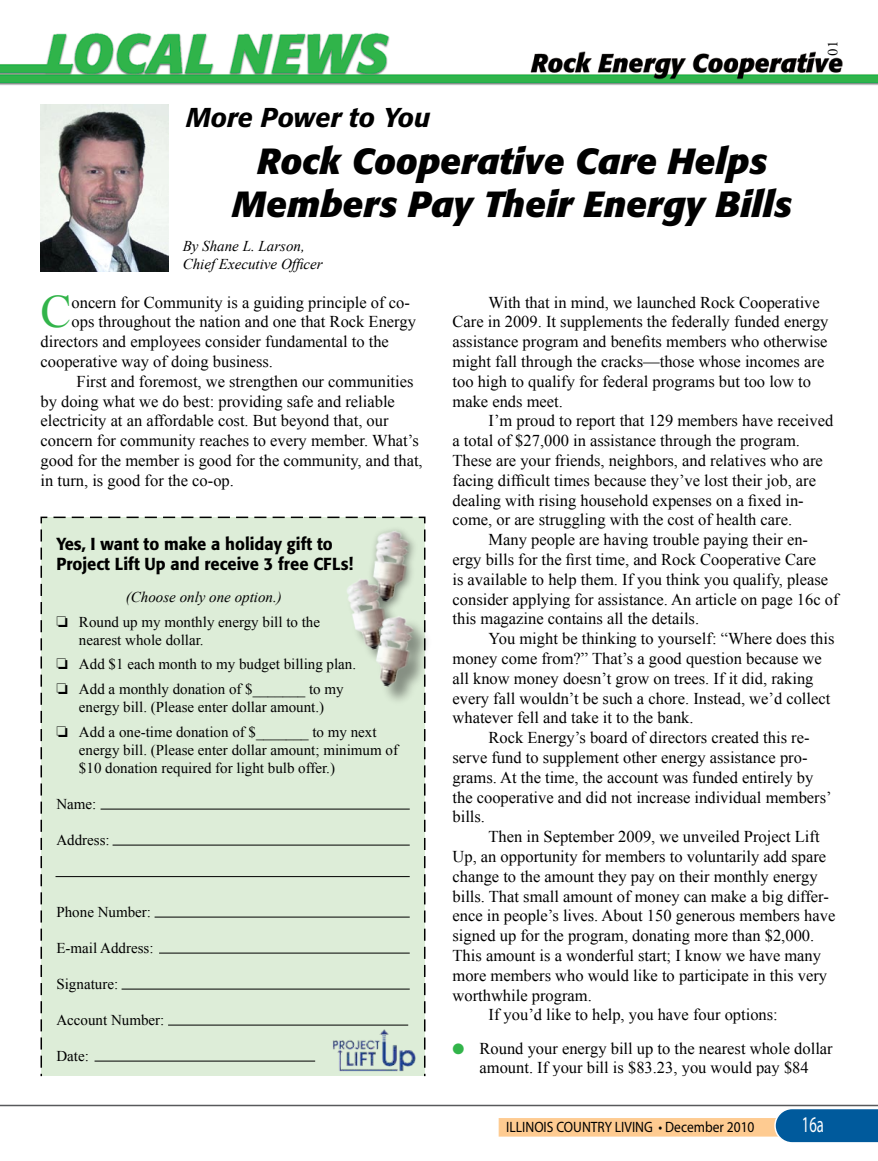
<style>
.page{position:relative;width:878px;height:1161px;background:#fff}
.page>*{position:absolute;margin:0;border:0;box-sizing:border-box;transform-origin:0 0}
.t1{font:46.35px "Times New Roman";color:#32b44a}
.t2{font:italic 700 36px/43.2px "Formata";color:#000;text-align:center}
.t3{font:italic 500 27px "Formata";color:#000}
.t4{font:22.5px "Myriad Pro";color:#fff;scale:.65 1}
.t5{font:500 17.25px/20.7px "Formata";color:#000;scale:.95 1}
.t6{font:16.5px/19.8px "Times New Roman";color:#000}
.t7{font:15px/18px "Times New Roman";color:#000}
.t8{font:italic 15px/18px "Times New Roman";color:#000}
.t9{font:15px "Myriad Pro";color:#000;scale:.9 1}
.t10{font:15px "Adobe Garamond Pro";color:#000}
.s1{font-style:inherit}
.s2{color:#32b44a}
</style>
<div class="page">
<svg style="left:498px;top:1109px;width:380px;height:34px"></svg>
<hr style="left:0;top:1105px;width:878px;height:1px;background:#58595b">
<div style="left:40px;top:516px;width:386px;height:560px;background:#ddedd8"></div>
<img style="left:0;top:33px;width:878px;height:76px">
<img style="left:41px;top:104px;width:127px;height:168px">
<div style="left:366px;top:524px;width:53px;height:88px;background:#000;opacity:.5"></div>
<img style="left:368px;top:528px;width:43px;height:76px">
<img style="left:330px;top:1027px;width:87px;height:46px">
<div style="left:346px;top:577px;width:56px;height:89px;background:#000;opacity:.4"></div>
<img style="left:344px;top:575px;width:47px;height:77px">
<div style="left:376px;top:616px;width:57px;height:91px;background:#000;opacity:.4"></div>
<img style="left:369px;top:613px;width:47px;height:76px">
<hr style="left:100px;top:809px;width:310px;height:1px;background:#000">
<hr style="left:112px;top:845px;width:298px;height:1px;background:#000">
<hr style="left:56px;top:876px;width:354px;height:1px;background:#000">
<hr style="left:154px;top:917px;width:256px;height:1px;background:#000">
<hr style="left:159px;top:953px;width:251px;height:1px;background:#000">
<hr style="left:122px;top:989px;width:288px;height:1px;background:#000">
<hr style="left:168px;top:1025px;width:240px;height:1px;background:#000">
<hr style="left:94px;top:1061px;width:221px;height:1px;background:#000">
<h3 class="t3" style="left:186px;top:101px;width:246px">More Power to You</h3>
<h2 class="t2" style="left:232px;top:140px;width:561px">Rock Cooperative Care Helps<br>Members Pay Their Energy Bills</h2>
<p class="t8" style="left:183px;top:237px;width:141px">By Shane L. Larson,<br>Chief Executive Officer</p>
<p class="t10" style="left:824px;top:72px;width:32px;rotate:-90deg">1801</p>
<h1 class="t1" style="left:40px;top:285px;width:32px">C</h1>
<p class="t6" style="left:71px;top:292px;width:340px">oncern for Community is a guiding principle of co-</p>
<p class="t6" style="left:71px;top:312px;width:346px">ops throughout the nation and one that Rock Energy</p>
<p class="t6" style="left:40px;top:331px;width:350px">directors and employees consider fundamental to the</p>
<p class="t6" style="left:40px;top:351px;width:234px">cooperative way of doing business.</p>
<p class="t6" style="left:77px;top:371px;width:338px">First and foremost, we strengthen our communities</p>
<p class="t6" style="left:40px;top:391px;width:356px">by doing what we do best: providing safe and reliable</p>
<p class="t6" style="left:40px;top:411px;width:349px">electricity at an affordable cost. But beyond that, our</p>
<p class="t6" style="left:40px;top:430px;width:380px">concern for community reaches to every member. What’s</p>
<p class="t6" style="left:40px;top:450px;width:384px">good for the member is good for the community, and that,</p>
<p class="t6" style="left:40px;top:470px;width:195px">in turn, is good for the co-op.</p>
<p class="t5" style="left:56px;top:533px;width:314px">Yes, I want to make a holiday gift to<br>Project Lift Up and receive 3 free CFLs!</p>
<p class="t8" style="left:126px;top:588px;width:157px">(Choose only one option.)</p>
<p class="t7" style="left:79px;top:613px;width:242px;text-indent:-22px">□ Round up my monthly energy bill to the nearest whole dollar.</p>
<p class="t7" style="left:56px;top:655px;width:301px">□ Add $1 each month to my budget billing plan.</p>
<p class="t7" style="left:56px;top:680px;width:289px;text-align:center">□ Add a monthly donation of $_______ to my energy bill. (Please enter dollar amount.)</p>
<p class="t7" style="left:79px;top:723px;width:320px;text-indent:-22px">□ Add a one-time donation of $_______ to my next energy bill. (Please enter dollar amount; minimum of $10 donation required for light bulb offer.)</p>
<p class="t7" style="left:56px;top:795px;width:41px">Name:</p>
<p class="t7" style="left:56px;top:831px;width:55px">Address:</p>
<p class="t7" style="left:56px;top:903px;width:96px">Phone Number:</p>
<p class="t7" style="left:56px;top:939px;width:99px">E-mail Address:</p>
<p class="t7" style="left:56px;top:975px;width:63px">Signature:</p>
<p class="t7" style="left:56px;top:1011px;width:109px">Account Number:</p>
<p class="t7" style="left:56px;top:1047px;width:34px">Date:</p>
<p class="t6" style="left:452px;top:292px;width:377px;text-indent:36px">With that in mind, we launched Rock Cooperative Care in 2009. It supplements the federally funded energy assistance program and benefits members who otherwise might fall through the cracks—those whose incomes are too high to qualify for federal programs but too low to make ends meet.</p>
<p class="t6" style="left:488px;top:411px;width:346px">I’m proud to report that 129 members have received</p>
<p class="t6" style="left:452px;top:430px;width:349px">a total of $27,000 in assistance through the program.</p>
<p class="t6" style="left:452px;top:450px;width:372px">These are your friends, neighbors, and relatives who are</p>
<p class="t6" style="left:452px;top:470px;width:365px">facing difficult times because they’ve lost their job, are</p>
<p class="t6" style="left:452px;top:490px;width:353px">dealing with rising household expenses on a fixed in-</p>
<p class="t6" style="left:452px;top:510px;width:341px">come, or are struggling with the cost of health care.</p>
<p class="t6" style="left:488px;top:529px;width:321px">Many people are having trouble paying their en-</p>
<p class="t6" style="left:452px;top:549px;width:365px">ergy bills for the first time, and Rock Cooperative Care</p>
<p class="t6" style="left:452px;top:569px;width:377px">is available to help them. If you think you qualify, please</p>
<p class="t6" style="left:452px;top:589px;width:387px">consider applying for assistance. An article on page <span class="s1">16c</span> of</p>
<p class="t6" style="left:452px;top:609px;width:248px">this magazine contains all the details.</p>
<p class="t6" style="left:488px;top:628px;width:347px">You might be thinking to yourself: “Where does this</p>
<p class="t6" style="left:452px;top:648px;width:371px">money come from?” That’s a good question because we</p>
<p class="t6" style="left:452px;top:668px;width:362px">all know money doesn’t grow on trees. If it did, raking</p>
<p class="t6" style="left:452px;top:688px;width:379px">every fall wouldn’t be such a chore. Instead, we’d collect</p>
<p class="t6" style="left:452px;top:708px;width:243px">whatever fell and take it to the bank.</p>
<p class="t6" style="left:488px;top:727px;width:322px">Rock Energy’s board of directors created this re-</p>
<p class="t6" style="left:452px;top:747px;width:356px">serve fund to supplement other energy assistance pro-</p>
<p class="t6" style="left:452px;top:767px;width:362px">grams. At the time, the account was funded entirely by</p>
<p class="t6" style="left:452px;top:787px;width:380px">the cooperative and did not increase individual members’</p>
<p class="t6" style="left:452px;top:807px;width:34px">bills.</p>
<p class="t6" style="left:488px;top:826px;width:332px">Then in September 2009, we unveiled Project Lift</p>
<p class="t6" style="left:452px;top:846px;width:375px">Up, an opportunity for members to voluntarily add spare</p>
<p class="t6" style="left:452px;top:866px;width:366px">change to the amount they pay on their monthly energy</p>
<p class="t6" style="left:452px;top:886px;width:378px">bills. That small amount of money can make a big differ-</p>
<p class="t6" style="left:452px;top:906px;width:384px">ence in people’s lives. About 150 generous members have</p>
<p class="t6" style="left:452px;top:925px;width:363px">signed up for the program, donating more than $2,000.</p>
<p class="t6" style="left:452px;top:945px;width:370px">This amount is a wonderful start; I know we have many</p>
<p class="t6" style="left:452px;top:965px;width:376px">more members who would like to participate in this very</p>
<p class="t6" style="left:452px;top:985px;width:141px">worthwhile program.</p>
<p class="t6" style="left:488px;top:1005px;width:291px">If you’d like to help, you have four options:</p>
<p class="t6" style="left:452px;top:1038px;width:382px;text-align:center"><span class="s2">●</span> Round your energy bill up to the nearest whole dollar amount. If your bill is $83.23, you would pay $84</p>
<p class="t9" style="left:506px;top:1118px;width:277px">ILLINOIS COUNTRY LIVING • December 2010</p>
<h3 class="t4" style="left:801px;top:1111px;width:35px">16a</h3>
</div>
